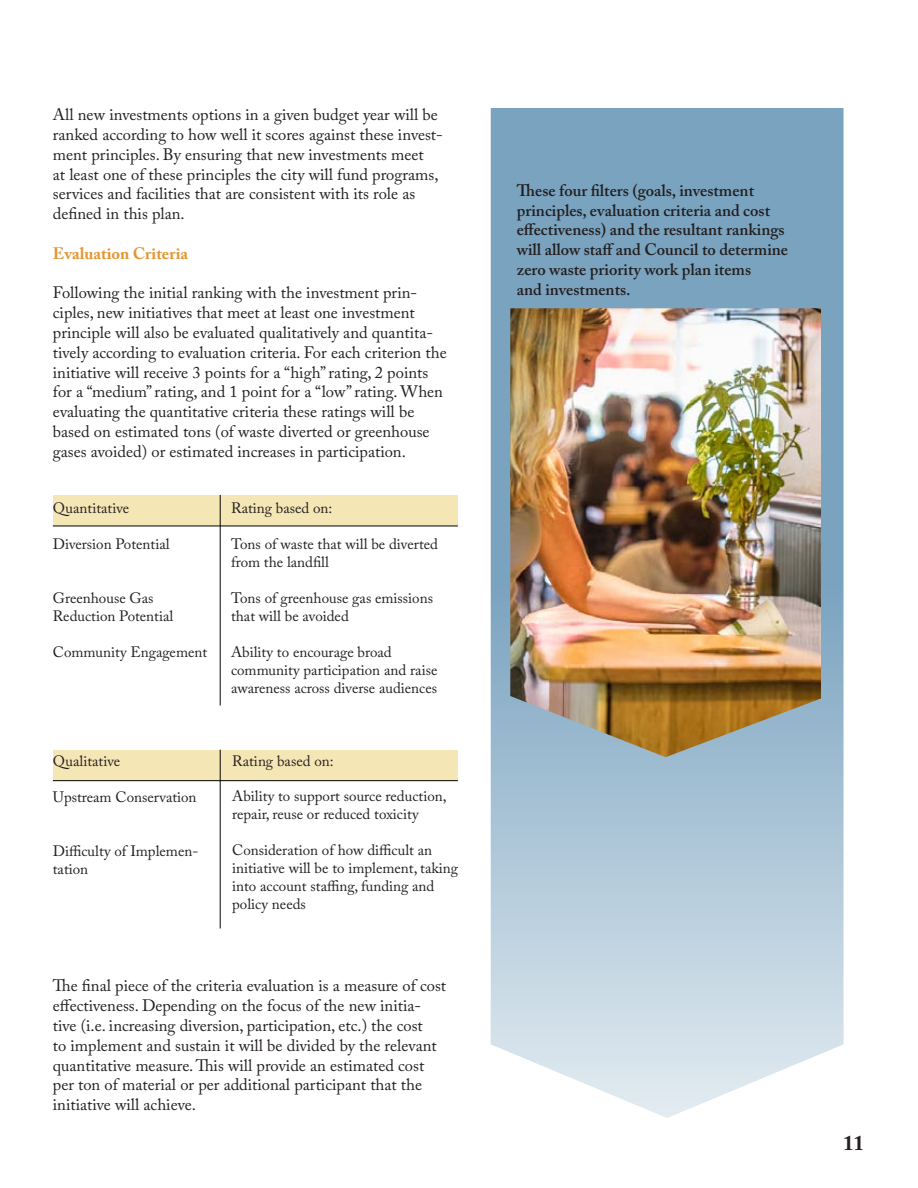
<style>
.page{position:relative;width:918px;height:1188px;background:#fff}
.page>*{position:absolute;margin:0;border:0;box-sizing:border-box;transform-origin:0 0}
.t1{font:700 21px "Adobe Caslon Pro";color:#231f20}
.t2{font:16.5px/19.8px "Adobe Caslon Pro";color:#231f20}
.t3{font:600 16.5px/19.8px "Adobe Caslon Pro";color:#231f20}
.t4{font:700 16.5px "Adobe Caslon Pro";color:#e39633}
.t5{font:15px/18px "Adobe Caslon Pro";color:#231f20}
</style>
<div class="page">
<div style="left:53px;top:495px;width:405px;height:31px;background:#f5e6b5"></div>
<hr style="left:220px;top:495px;width:1px;height:211px;background:#000202">
<hr style="left:53px;top:526px;width:405px;height:1px;background:#000202">
<div style="left:53px;top:750px;width:405px;height:30px;background:#f5e6b5"></div>
<hr style="left:220px;top:750px;width:1px;height:179px;background:#000202">
<hr style="left:53px;top:780px;width:405px;height:1px;background:#000202">
<svg style="left:491px;top:108px;width:353px;height:1010px;background:#a5c1d4"></svg>
<img style="left:510px;top:308px;width:311px;height:449px">
<p class="t2" style="left:53px;top:105px;width:392px">All new investments options in a given budget year will be ranked according to how well it scores against these invest&shy;ment principles. By ensuring that new investments meet<br>at least one of these principles the city will fund programs, services and facilities that are consistent with its role as defined in this plan.</p>
<p class="t4" style="left:53px;top:243px;width:137px">Evaluation Criteria</p>
<p class="t2" style="left:53px;top:283px;width:395px">Following the initial ranking with the investment prin&shy;ciples, new initiatives that meet at least one investment principle will also be evaluated qualitatively and quantita&shy;tively according to evaluation criteria. For each criterion the initiative will receive 3 points for a “high” rating, 2 points for a “medium” rating, and 1 point for a “low” rating. When evaluating the quantitative criteria these ratings will be based on estimated tons (of waste diverted or greenhouse gases avoided) or estimated increases in participation.</p>
<p class="t5" style="left:53px;top:499px;width:78px">Quantitative</p>
<p class="t5" style="left:53px;top:535px;width:118px">Diversion Potential</p>
<p class="t5" style="left:53px;top:589px;width:102px">Greenhouse Gas</p>
<p class="t5" style="left:53px;top:607px;width:122px">Reduction Potential</p>
<p class="t5" style="left:53px;top:643px;width:156px">Community Engagement</p>
<p class="t5" style="left:231px;top:499px;width:103px">Rating based on:</p>
<p class="t5" style="left:231px;top:535px;width:208px">Tons of waste that will be diverted from the landfill</p>
<p class="t5" style="left:231px;top:589px;width:203px">Tons of greenhouse gas emissions that will be avoided</p>
<p class="t5" style="left:231px;top:643px;width:162px">Ability to encourage broad</p>
<p class="t5" style="left:231px;top:661px;width:208px">community participation and raise awareness across diverse audiences</p>
<p class="t5" style="left:53px;top:752px;width:69px">Qualitative</p>
<p class="t5" style="left:53px;top:788px;width:145px">Upstream Conservation</p>
<p class="t5" style="left:53px;top:842px;width:147px">Difficulty of Implemen&shy;tation</p>
<p class="t5" style="left:232px;top:752px;width:103px">Rating based on:</p>
<p class="t5" style="left:232px;top:786px;width:216px">Ability to support source reduction, repair, reuse or reduced toxicity</p>
<p class="t5" style="left:232px;top:840px;width:228px">Consideration of how difficult an initiative will be to implement, taking into account staffing, funding and policy needs</p>
<p class="t2" style="left:53px;top:976px;width:395px">The final piece of the criteria evaluation is a measure of cost effectiveness. Depending on the focus of the new initia&shy;tive (i.e. increasing diversion, participation, etc.) the cost<br>to implement and sustain it will be divided by the relevant quantitative measure. This will provide an estimated cost per ton of material or per additional participant that the initiative will achieve.</p>
<p class="t3" style="left:517px;top:180px;width:239px">These four filters (goals, investment</p>
<p class="t3" style="left:517px;top:200px;width:255px">principles, evaluation criteria and cost</p>
<p class="t3" style="left:517px;top:220px;width:269px">effectiveness) and the resultant rankings</p>
<p class="t3" style="left:517px;top:240px;width:273px">will allow staff and Council to determine zero waste priority work plan items</p>
<p class="t3" style="left:517px;top:279px;width:115px">and investments.</p>
<p class="t1" style="left:843px;top:1131px;width:22px">11</p>
</div>
